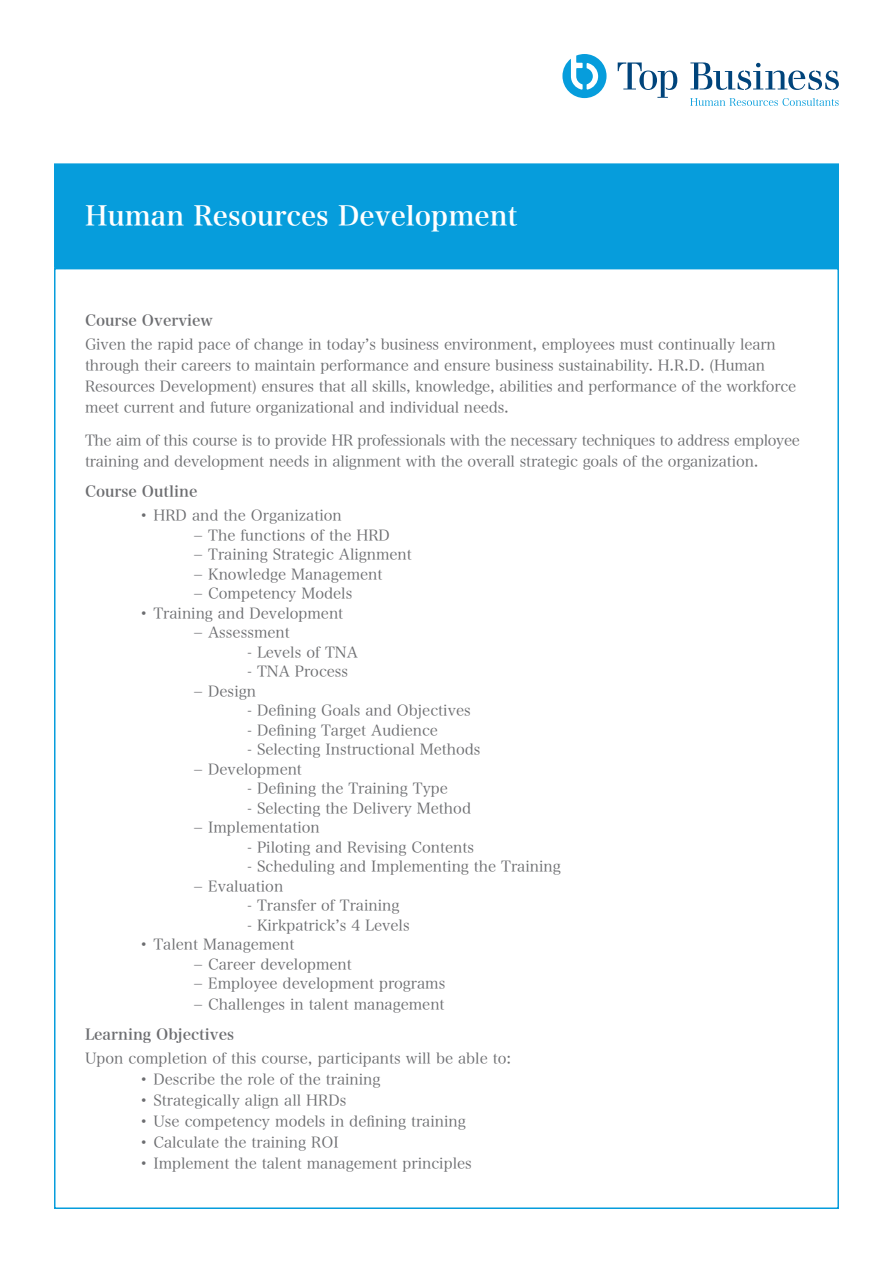
<style>
.page{position:relative;width:893px;height:1263px;background:#fff}
.page>*{position:absolute;margin:0;border:0;box-sizing:border-box;transform-origin:0 0}
.t1{font:27px "Hira Min Pro W6";color:#fff}
.t2{font:15px/21px "Hira Min Pro W3";color:#6c6d70}
.t3{font:15px/21px "Hira Min Pro W3";letter-spacing:-.02em;color:#6c6d70}
.t4{font:15px "Hira Min Pro W6";color:#6c6d70}
</style>
<div class="page">
<svg style="left:562px;top:54px;width:45px;height:44px"></svg>
<svg style="left:618px;top:62px;width:59px;height:36px"></svg>
<svg style="left:690px;top:62px;width:149px;height:28px"></svg>
<svg style="left:690px;top:98px;width:149px;height:8px"></svg>
<div style="left:55px;top:164px;width:783px;height:103px;background:#069ddc"></div>
<div style="left:54px;top:163px;width:785px;height:105px;border:2px solid #069ddc"></div>
<p class="t1" style="left:85px;top:192px;width:434px">Human Resources Development</p>
<p class="t4" style="left:85px;top:307px;width:130px">Course Overview</p>
<p class="t2" style="left:85px;top:333px;width:713px">Given the rapid pace of change in today s’ business environment, employees must continually learn through their careers to maintain performance and ensure business sustainability H. R. D. . (Human Resources Development) ensures that all skills, knowledge, abilities and performance of the workforce meet current and future organizational and individual needs.</p>
<p class="t3" style="left:85px;top:429px;width:716px">The aim of this course is to provide HR professionals with the necessary techniques to address employee training and development needs in alignment with the overall strategic goals of the organization.</p>
<p class="t4" style="left:85px;top:478px;width:114px">Course Outline</p>
<p class="t2" style="left:139px;top:504px;width:204px">• HRD and the Organization</p>
<p class="t2" style="left:193px;top:523px;width:198px">− The functions of the HRD</p>
<p class="t2" style="left:193px;top:543px;width:220px">− Training Strategic Alignment</p>
<p class="t2" style="left:193px;top:562px;width:191px">− Knowledge Management</p>
<p class="t2" style="left:193px;top:582px;width:161px">− Competency Models</p>
<p class="t2" style="left:139px;top:601px;width:206px">• Training and Development</p>
<p class="t2" style="left:193px;top:621px;width:98px">− Assessment</p>
<p class="t2" style="left:247px;top:640px;width:112px">- Levels of TNA</p>
<p class="t2" style="left:247px;top:660px;width:103px">- TNA Process</p>
<p class="t2" style="left:193px;top:679px;width:64px">− Design</p>
<p class="t2" style="left:247px;top:699px;width:225px">- Defining Goals and Objectives</p>
<p class="t2" style="left:247px;top:718px;width:192px">- Defining Target Audience</p>
<p class="t2" style="left:247px;top:738px;width:235px">- Selecting Instructional Methods</p>
<p class="t2" style="left:193px;top:757px;width:110px">− Development</p>
<p class="t2" style="left:247px;top:777px;width:202px">- Defining the Training Type</p>
<p class="t2" style="left:247px;top:796px;width:226px">- Selecting the Delivery Method</p>
<p class="t2" style="left:193px;top:816px;width:128px">− Implementation</p>
<p class="t2" style="left:247px;top:835px;width:229px">- Piloting and Revising Contents</p>
<p class="t2" style="left:247px;top:855px;width:315px">- Scheduling and Implementing the Training</p>
<p class="t2" style="left:193px;top:874px;width:92px">− Evaluation</p>
<p class="t2" style="left:247px;top:894px;width:154px">- Transfer of Training</p>
<p class="t2" style="left:247px;top:913px;width:164px">- Kirkpatrick 4s’ Levels</p>
<p class="t2" style="left:139px;top:933px;width:157px">• Talent Management</p>
<p class="t2" style="left:193px;top:952px;width:160px">− Career development</p>
<p class="t2" style="left:193px;top:972px;width:254px">− Employee development programs</p>
<p class="t2" style="left:193px;top:993px;width:253px">− Challenges in talent management</p>
<p class="t4" style="left:85px;top:1021px;width:151px">Learning Objectives</p>
<p class="t2" style="left:85px;top:1047px;width:428px">Upon completion of this course, participants will be able to:</p>
<p class="t2" style="left:139px;top:1068px;width:243px">• Describe the role of the training</p>
<p class="t2" style="left:139px;top:1089px;width:209px">• Strategically align all HRDs</p>
<p class="t2" style="left:139px;top:1110px;width:328px">• Use competency models in defining training</p>
<p class="t2" style="left:139px;top:1131px;width:201px">• Calculate the training ROI</p>
<p class="t2" style="left:139px;top:1152px;width:334px">• Implement the talent management principles</p>
</div>
